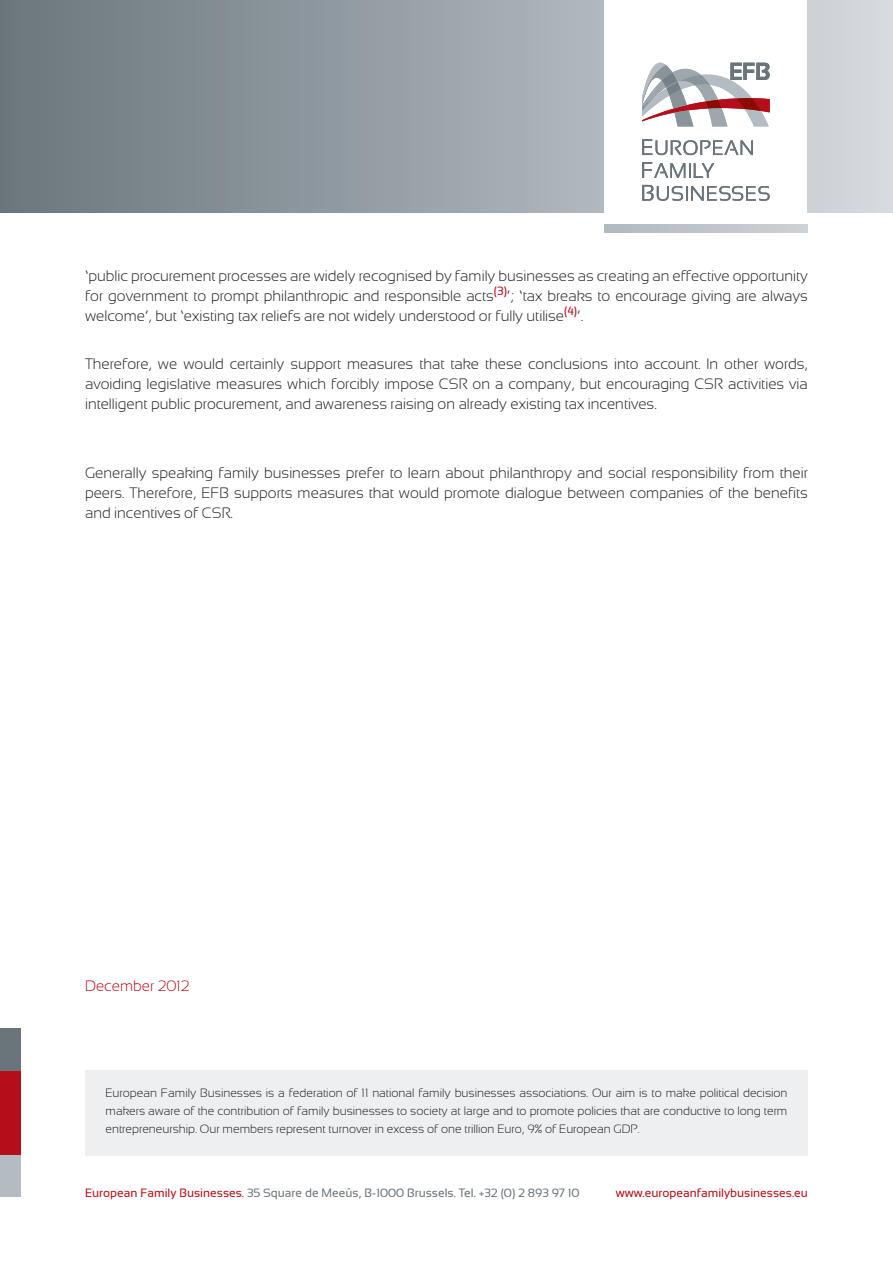
<style>
.page{position:relative;width:893px;height:1263px;background:#fff}
.page>*{position:absolute;margin:0;border:0;box-sizing:border-box;transform-origin:0 0}
.texto_corrido{font:300 15px/20.2px "Sansation";color:#231f20;text-align:justify}
.texto_corrido-2{font:300 15px "Sansation";color:#b50e1a}
.texto_corrido-3{font:300 12px/18px "Sansation";color:#231f20;text-align:justify}
.t1{font:12px "Sansation";color:#6a747b}
.t2{font:12px "Sansation";color:#b50e1a}
.s1{color:#b50e1a}
</style>
<div class="page">
<svg style="left:0;top:0;width:893px;height:212px"></svg>
<div style="left:0;top:1070px;width:21px;height:85px;background:#b50e1a"></div>
<div style="left:0;top:1028px;width:21px;height:42px;background:#6a747b"></div>
<div style="left:0;top:1155px;width:21px;height:42px;background:#b4bcc2"></div>
<div style="left:605px;top:0;width:202px;height:233px;background:#fff"></div>
<div style="left:605px;top:224px;width:202px;height:9px;background:#bfc5ca"></div>
<svg style="left:642px;top:162px;width:72px;height:16px"></svg>
<svg style="left:642px;top:185px;width:128px;height:16px"></svg>
<svg style="left:642px;top:139px;width:111px;height:16px"></svg>
<svg style="left:642px;top:62px;width:128px;height:64px"></svg>
<div style="left:85px;top:1070px;width:723px;height:85px;background:#edeff1"></div>
<p class="texto_corrido" style="left:85px;top:266px;width:724px">‘public procurement processes are widely recognised by family businesses as creating an effective opportunity for government to prompt philanthropic and responsible acts<sup>(3)</sup>’; ‘tax breaks to encourage giving are always welcome’, but ‘existing tax reliefs are not widely understood or fully utilise<sup>(4)</sup>’.</p>
<p class="texto_corrido" style="left:85px;top:353px;width:724px">Therefore, we would certainly support measures that take these conclusions into account. In other words, avoiding legislative measures which forcibly impose CSR on a company, but encouraging CSR activities via intelligent public procurement, and awareness raising on already existing tax incentives.</p>
<p class="texto_corrido" style="left:85px;top:463px;width:724px">Generally speaking family businesses prefer to learn about philanthropy and social responsibility from their peers. Therefore, EFB supports measures that would promote dialogue between companies of the benefits and incentives of CSR.</p>
<p class="texto_corrido-2" style="left:85px;top:977px;width:106px">December 2012</p>
<p class="texto_corrido-3" style="left:105px;top:1084px;width:684px">European Family Businesses is a federation of 11 national family businesses associations. Our aim is to make political decision makers aware of the contribution of family businesses to society at large and to promote policies that are conductive to long term entrepreneurship. Our members represent turnover in excess of one trillion Euro, 9% of European GDP.</p>
<p class="t1" style="left:85px;top:1186px;width:496px"><span class="s1">European Family Businesses.</span> 35 Square de Meeûs, B-1000 Brussels. Tel. +32 (0) 2 893 97 10</p>
<p class="t2" style="left:616px;top:1186px;width:193px">www.europeanfamilybusinesses.eu</p>
</div>
